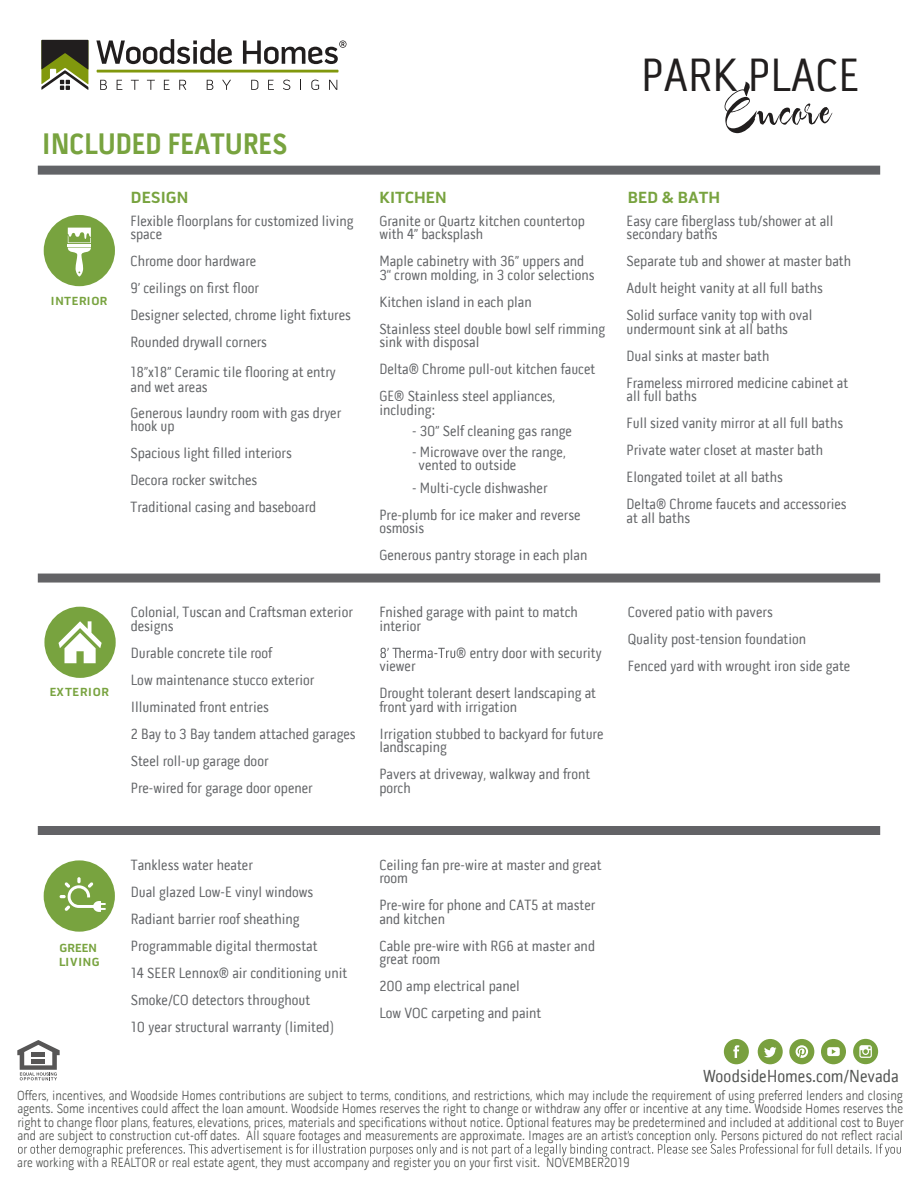
<style>
.page{position:relative;width:918px;height:1188px;background:#fff}
.page>*{position:absolute;margin:0;border:0;box-sizing:border-box;transform-origin:0 0}
.t1{font:70.05px "Despeinada";color:#211e1e;scale:.95 1}
.t2{font:47.1px "Pill Gothic 300 mg";color:#211e1e}
.t3{font:700 30px "Pill Gothic 300 mg";color:#78a33f}
.t4{font:17.55px "Pill Gothic 300 mg";color:#525452}
.t5{font:700 16.5px "Pill Gothic 600 mg";color:#78a33f}
.t6{font:15px/27px "Pill Gothic 300 mg";color:#626467}
.t7{font:300 13.5px/13.5px "Pill Gothic 300 mg";color:#525452;text-align:justify}
.t8{font:700 12px "Pill Gothic 600 mg";letter-spacing:.045em;color:#78a33f}
.t9{font:700 12px/14.4px "Pill Gothic 600 mg";letter-spacing:.01em;color:#78a33f}
</style>
<div class="page">
<div style="left:38px;top:826px;width:842px;height:9px;background:#636366"></div>
<div style="left:38px;top:574px;width:842px;height:9px;background:#636366"></div>
<div style="left:38px;top:166px;width:842px;height:9px;background:#626467"></div>
<hr style="left:97px;top:70px;width:241px;height:3px;background:#81980d">
<svg style="left:41px;top:40px;width:47px;height:50px"></svg>
<svg style="left:96px;top:39px;width:136px;height:25px"></svg>
<svg style="left:100px;top:80px;width:7px;height:10px"></svg>
<svg style="left:117px;top:80px;width:5px;height:10px"></svg>
<svg style="left:131px;top:80px;width:8px;height:10px"></svg>
<svg style="left:147px;top:80px;width:8px;height:10px"></svg>
<svg style="left:164px;top:80px;width:6px;height:10px"></svg>
<svg style="left:179px;top:80px;width:7px;height:10px"></svg>
<svg style="left:207px;top:80px;width:6px;height:10px"></svg>
<svg style="left:222px;top:80px;width:9px;height:10px"></svg>
<svg style="left:251px;top:80px;width:7px;height:10px"></svg>
<svg style="left:268px;top:80px;width:6px;height:10px"></svg>
<svg style="left:283px;top:80px;width:7px;height:10px"></svg>
<svg style="left:311px;top:80px;width:8px;height:10px"></svg>
<svg style="left:329px;top:80px;width:8px;height:10px"></svg>
<svg style="left:243px;top:41px;width:103px;height:23px"></svg>
<div style="left:44px;top:215px;width:71px;height:71px;background:#78a33f;border-radius:50%"></div>
<svg style="left:68px;top:228px;width:23px;height:48px"></svg>
<div style="left:44px;top:607px;width:72px;height:71px;background:#78a33f;border-radius:50%"></div>
<svg style="left:58px;top:621px;width:44px;height:42px"></svg>
<div style="left:44px;top:860px;width:71px;height:72px;background:#78a33f;border-radius:50%"></div>
<svg style="left:60px;top:877px;width:46px;height:35px"></svg>
<svg style="left:380px;top:648px;width:75px;height:10px"></svg>
<svg style="left:17px;top:1040px;width:43px;height:40px"></svg>
<div style="left:32px;top:1052px;width:13px;height:5px;background:#575656"></div>
<hr style="left:32px;top:1059px;width:13px;height:4px;background:#575656">
<svg style="left:18px;top:1144px;width:883px;height:13px"></svg>
<div style="left:758px;top:1039px;width:25px;height:25px;background:#79a03e;border-radius:50%"></div>
<svg style="left:764px;top:1047px;width:12px;height:10px"></svg>
<div style="left:789px;top:1039px;width:25px;height:25px;background:#79a03e;border-radius:50%"></div>
<svg style="left:796px;top:1045px;width:12px;height:13px"></svg>
<div style="left:724px;top:1039px;width:25px;height:25px;background:#79a03e;border-radius:50%"></div>
<svg style="left:733px;top:1045px;width:6px;height:13px"></svg>
<div style="left:821px;top:1039px;width:25px;height:25px;background:#79a03e;border-radius:50%"></div>
<svg style="left:827px;top:1047px;width:13px;height:9px"></svg>
<div style="left:853px;top:1039px;width:25px;height:25px;background:#78a13f;border-radius:50%"></div>
<svg style="left:859px;top:1045px;width:13px;height:13px"></svg>
<h3 class="t3" style="left:41px;top:125px;width:247px">INCLUDED FEATURES</h3>
<p class="t8" style="left:51px;top:294px;width:58px">INTERIOR</p>
<p class="t5" style="left:131px;top:187px;width:59px">DESIGN</p>
<p class="t6" style="left:130px;top:214px;width:225px;line-height:13.5px">Flexible floorplans for customized living space</p>
<p class="t6" style="left:130px;top:248px;width:222px">Chrome door hardware<br>9’ ceilings on first floor<br>Designer selected, chrome light fixtures<br>Rounded drywall corners</p>
<p class="t6" style="left:130px;top:365px;width:207px;line-height:15px">18”x18” Ceramic tile flooring at entry and wet areas</p>
<p class="t6" style="left:130px;top:406px;width:212px;line-height:13.5px">Generous laundry room with gas dryer hook up</p>
<p class="t6" style="left:130px;top:440px;width:163px">Spacious light filled interiors</p>
<p class="t6" style="left:130px;top:467px;width:187px">Decora rocker switches<br>Traditional casing and baseboard</p>
<p class="t8" style="left:50px;top:685px;width:61px">EXTERIOR</p>
<p class="t6" style="left:131px;top:606px;width:223px;line-height:13.5px">Colonial, Tuscan and Craftsman exterior designs</p>
<p class="t6" style="left:131px;top:639px;width:226px">Durable concrete tile roof<br>Low maintenance stucco exterior<br>Illuminated front entries<br>2 Bay to 3 Bay tandem attached garages<br>Steel roll-up garage door<br>Pre-wired for garage door opener</p>
<h2 class="t2" style="left:641px;top:47px;width:220px">PARK PLACE</h2>
<h1 class="t1" style="left:725px;top:75px;width:113px">Encore</h1>
<p class="t5" style="left:379px;top:187px;width:69px">KITCHEN</p>
<p class="t6" style="left:379px;top:214px;width:207px;line-height:13.5px">Granite or Quartz kitchen countertop with 4” backsplash</p>
<p class="t6" style="left:379px;top:254px;width:217px;line-height:13.5px">Maple cabinetry with 36” uppers and<br>3“ crown molding, in 3 color selections</p>
<p class="t6" style="left:379px;top:288px;width:227px">Kitchen island in each plan<br>Stainless steel double bowl self rimming</p>
<p class="t6" style="left:379px;top:329px;width:217px">sink with disposal<br>Delta® Chrome pull-out kitchen faucet<br>GE® Stainless steel appliances,</p>
<p class="t6" style="left:379px;top:396px;width:58px">including:</p>
<p class="t6" style="left:412px;top:417px;width:161px">- 30” Self cleaning gas range</p>
<p class="t6" style="left:419px;top:445px;width:149px;line-height:13.5px;text-indent:-7px">- Microwave over the range, vented to outside</p>
<p class="t6" style="left:379px;top:474px;width:203px;text-align:center">- Multi-cycle dishwasher<br>Pre-plumb for ice maker and reverse</p>
<p class="t6" style="left:379px;top:515px;width:210px">osmosis<br>Generous pantry storage in each plan</p>
<p class="t6" style="left:379px;top:606px;width:200px;line-height:13.5px">Fnished garage with paint to match interior</p>
<p class="t6" style="left:456px;top:639px;width:147px">® entry door with security</p>
<p class="t6" style="left:379px;top:653px;width:218px">viewer<br>Drought tolerant desert landscaping at</p>
<p class="t6" style="left:379px;top:693px;width:226px">front yard with irrigation<br>Irrigation stubbed to backyard for future</p>
<p class="t6" style="left:379px;top:734px;width:212px">landscaping<br>Pavers at driveway, walkway and front</p>
<p class="t6" style="left:379px;top:774px;width:33px">porch</p>
<p class="t5" style="left:628px;top:187px;width:94px">BED &amp; BATH</p>
<p class="t6" style="left:627px;top:214px;width:208px;line-height:13.5px">Easy care fiberglass tub/shower at all secondary baths</p>
<p class="t6" style="left:627px;top:248px;width:226px">Separate tub and shower at master bath<br>Adult height vanity at all full baths<br>Solid surface vanity top with oval</p>
<p class="t6" style="left:627px;top:315px;width:223px">undermount sink at all baths<br>Dual sinks at master bath<br>Frameless mirrored medicine cabinet at</p>
<p class="t6" style="left:627px;top:383px;width:222px">all full baths<br>Full sized vanity mirror at all full baths<br>Private water closet at master bath<br>Elongated toilet at all baths<br>Delta® Chrome faucets and accessories</p>
<p class="t6" style="left:627px;top:504px;width:65px">at all baths</p>
<p class="t6" style="left:628px;top:599px;width:224px">Covered patio with pavers<br>Quality post-tension foundation<br>Fenced yard with wrought iron side gate</p>
<p class="t9" style="left:59px;top:941px;width:42px">GREEN<br>LIVING</p>
<p class="t6" style="left:131px;top:851px;width:218px">Tankless water heater<br>Dual glazed Low-E vinyl windows<br>Radiant barrier roof sheathing<br>Programmable digital thermostat<br>14 SEER Lennox® air conditioning unit<br>Smoke/CO detectors throughout<br>10 year structural warranty (limited)</p>
<p class="t6" style="left:379px;top:858px;width:224px;line-height:13.5px">Ceiling fan pre-wire at master and great room</p>
<p class="t6" style="left:379px;top:899px;width:217px;line-height:13.5px">Pre-wire for phone and CAT5 at master and kitchen</p>
<p class="t6" style="left:379px;top:939px;width:217px;line-height:13.5px">Cable pre-wire with RG6 at master and great room</p>
<p class="t6" style="left:379px;top:973px;width:164px">200 amp electrical panel<br>Low VOC carpeting and paint</p>
<p class="t4" style="left:703px;top:1065px;width:197px">WoodsideHomes.com/Nevada</p>
<p class="t7" style="left:17px;top:1088px;width:888px">Offers, incentives, and Woodside Homes contributions are subject to terms, conditions, and restrictions, which may include the requirement of using preferred lenders and closing agents. Some incentives could affect the loan amount. Woodside Homes reserves the right to change or withdraw any offer or incentive at any time. Woodside Homes reserves the right to change floor plans, features, elevations, prices, materials and specifications without notice. Optional features may be predetermined and included at additional cost to Buyer and are subject to construction cut-off dates. All square footages and measurements are approximate. Images are an artist’s conception only. Persons pictured do not reflect racial</p>
<p class="t7" style="left:17px;top:1156px;width:614px">are working with a REALTOR or real estate agent, they must accompany and register you on your first visit. NOVEMBER2019</p>
</div>
